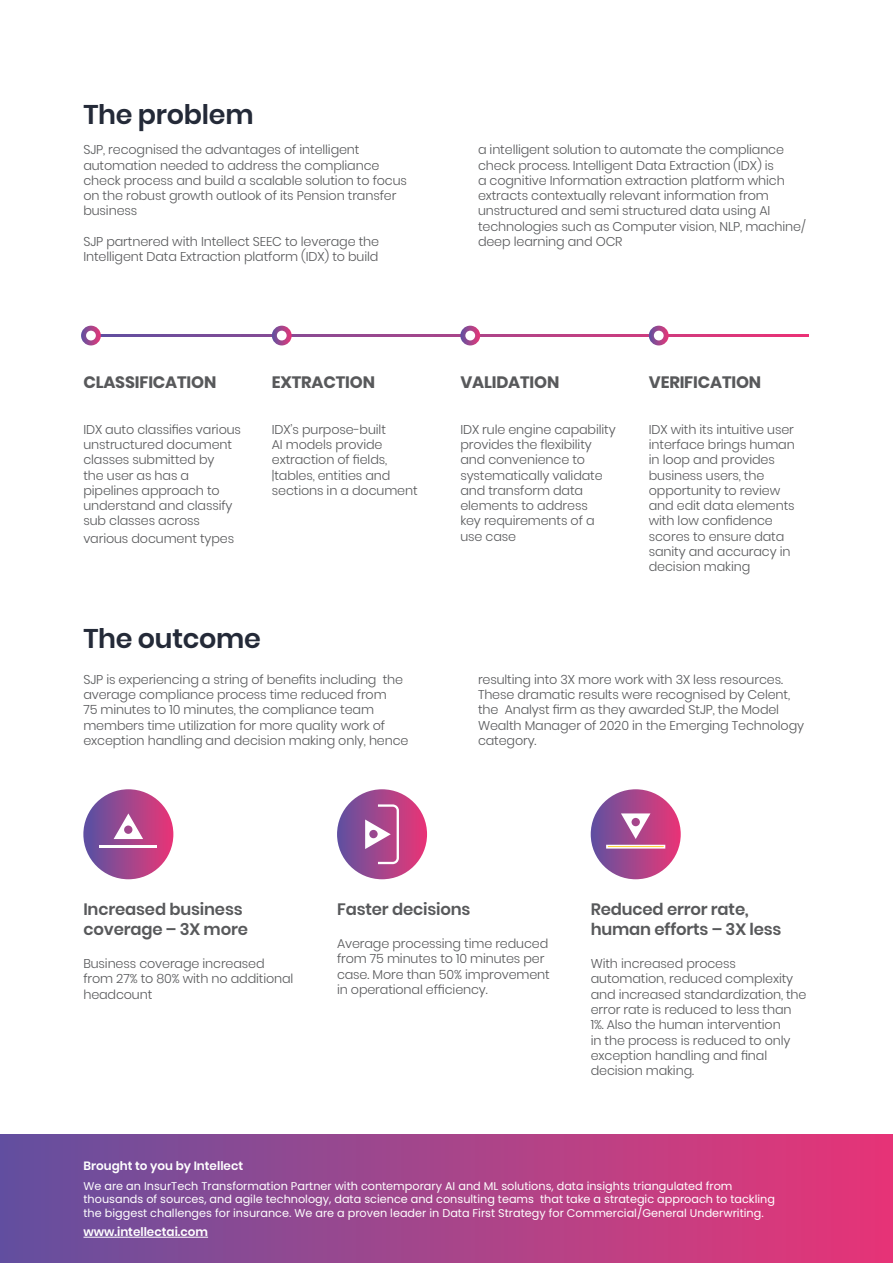
<style>
.page{position:relative;width:893px;height:1263px;background:#fff}
.page>*{position:absolute;margin:0;border:0;box-sizing:border-box;transform-origin:0 0}
.t1{font:600 27px "Poppins";letter-spacing:-.01em;color:#242a38}
.t2{font:600 16.5px/19.8px "Poppins";letter-spacing:-.01em;color:#58595b}
.t3{font:700 16.5px "Poppins";letter-spacing:-.01em;color:#58595b}
.t4{font:300 12.75px/15.3px "Poppins";letter-spacing:-.01em;color:#58595b}
.t5{font:600 12px "Poppins";color:#fff}
.t6{font:11.25px/13.5px "Poppins";color:#fff}
</style>
<div class="page">
<svg style="left:101px;top:334px;width:708px;height:3px;background:#a7438a"></svg>
<svg style="left:81px;top:326px;width:20px;height:19px"></svg>
<div style="left:86px;top:331px;width:10px;height:9px;background:#fff;border-radius:50%"></div>
<svg style="left:272px;top:326px;width:20px;height:19px"></svg>
<div style="left:277px;top:331px;width:10px;height:9px;background:#fff;border-radius:50%"></div>
<svg style="left:460px;top:326px;width:20px;height:19px"></svg>
<div style="left:465px;top:331px;width:10px;height:9px;background:#fff;border-radius:50%"></div>
<svg style="left:649px;top:326px;width:20px;height:19px"></svg>
<div style="left:654px;top:331px;width:10px;height:9px;background:#fff;border-radius:50%"></div>
<div style="left:337px;top:789px;width:90px;height:90px;background:linear-gradient(to right,#6254a1,#e93777);border-radius:45px"></div>
<svg style="left:365px;top:804px;width:34px;height:60px"></svg>
<div style="left:591px;top:789px;width:90px;height:90px;background:linear-gradient(to right,#61509f,#ea3b7a);border-radius:45px"></div>
<div style="left:606px;top:845px;width:59px;height:3px;background:#ffcb05;border:2px solid #fff"></div>
<svg style="left:621px;top:813px;width:29px;height:26px"></svg>
<div style="left:83px;top:789px;width:90px;height:90px;background:linear-gradient(to right,#5b58a6,#e63576);border-radius:45px"></div>
<hr style="left:100px;top:845px;width:57px;height:3px;background:#fff">
<svg style="left:114px;top:813px;width:29px;height:26px"></svg>
<div style="left:0;top:1134px;width:893px;height:129px;background:linear-gradient(to right,#64529f,#e83676)"></div>
<hr style="left:84px;top:1237px;width:124px;height:1px;background:#fff">
<h1 class="t1" style="left:83px;top:99px;width:172px">The problem</h1>
<p class="t4" style="left:83px;top:142px;width:325px">SJP, recognised the advantages of intelligent automation needed to address the compliance check process and build a scalable solution to focus on the robust growth outlook of its Pension transfer business</p>
<p class="t4" style="left:83px;top:234px;width:297px">SJP partnered with Intellect SEEC to leverage the<br>Intelligent Data Extraction platform (IDX) to build</p>
<p class="t4" style="left:478px;top:142px;width:329px">a intelligent solution to automate the compliance check process. Intelligent Data Extraction (IDX) is<br>a cognitive Information extraction platform which extracts contextually relevant information from unstructured and semi structured data using AI technologies such as Computer vision, NLP, machine/ deep learning and OCR</p>
<p class="t3" style="left:83px;top:372px;width:134px">CLASSIFICATION</p>
<p class="t3" style="left:272px;top:372px;width:105px">EXTRACTION</p>
<p class="t3" style="left:460px;top:372px;width:101px">VALIDATION</p>
<p class="t3" style="left:649px;top:372px;width:114px">VERIFICATION</p>
<p class="t4" style="left:83px;top:422px;width:159px">IDX auto classifies various unstructured document classes submitted by<br>the user as has a pipelines approach to understand and classify sub classes across</p>
<p class="t4" style="left:83px;top:531px;width:152px">various document types</p>
<p class="t4" style="left:272px;top:422px;width:147px">IDX’s purpose-built<br>AI models provide extraction of fields, |tables, entities and sections in a document</p>
<p class="t4" style="left:460px;top:422px;width:157px">IDX rule engine capability provides the flexibility and convenience to systematically validate and transform data elements to address<br>key requirements of a use case</p>
<p class="t4" style="left:649px;top:422px;width:148px">IDX with its intuitive user interface brings human in loop and provides business users, the opportunity to review and edit data elements with low confidence scores to ensure data sanity and accuracy in decision making</p>
<h1 class="t1" style="left:83px;top:623px;width:179px">The outcome</h1>
<p class="t4" style="left:83px;top:672px;width:327px">SJP is experiencing a string of benefits including the average compliance process time reduced from<br>75 minutes to 10 minutes, the compliance team members time utilization for more quality work of exception handling and decision making only, hence</p>
<p class="t4" style="left:478px;top:672px;width:328px">resulting into 3X more work with 3X less resources.<br>These dramatic results were recognised by Celent, the Analyst firm as they awarded StJP, the Model Wealth Manager of 2020 in the Emerging Technology category.</p>
<p class="t2" style="left:83px;top:899px;width:166px">Increased business coverage – 3X more</p>
<p class="t4" style="left:83px;top:956px;width:212px">Business coverage increased from 27% to 80% with no additional headcount</p>
<p class="t2" style="left:337px;top:899px;width:135px">Faster decisions</p>
<p class="t4" style="left:337px;top:936px;width:214px">Average processing time reduced from 75 minutes to 10 minutes per case. More than 50% improvement in operational efficiency.</p>
<p class="t2" style="left:591px;top:899px;width:192px">Reduced error rate, human efforts – 3X less</p>
<p class="t4" style="left:591px;top:956px;width:217px">With increased process automation, reduced complexity and increased standardization, the error rate is reduced to less than<br>1%. Also the human intervention<br>in the process is reduced to only exception handling and final decision making.</p>
<p class="t5" style="left:84px;top:1159px;width:161px">Brought to you by Intellect</p>
<p class="t6" style="left:84px;top:1179px;width:693px">We are an InsurTech Transformation Partner with contemporary AI and ML solutions, data insights triangulated from thousands of sources, and agile technology, data science and consulting teams that take a strategic approach to tackling the biggest challenges for insurance. We are a proven leader in Data First Strategy for Commercial/General Underwriting.</p>
<p class="t5" style="left:84px;top:1225px;width:126px">www.intellectai.com</p>
</div>
